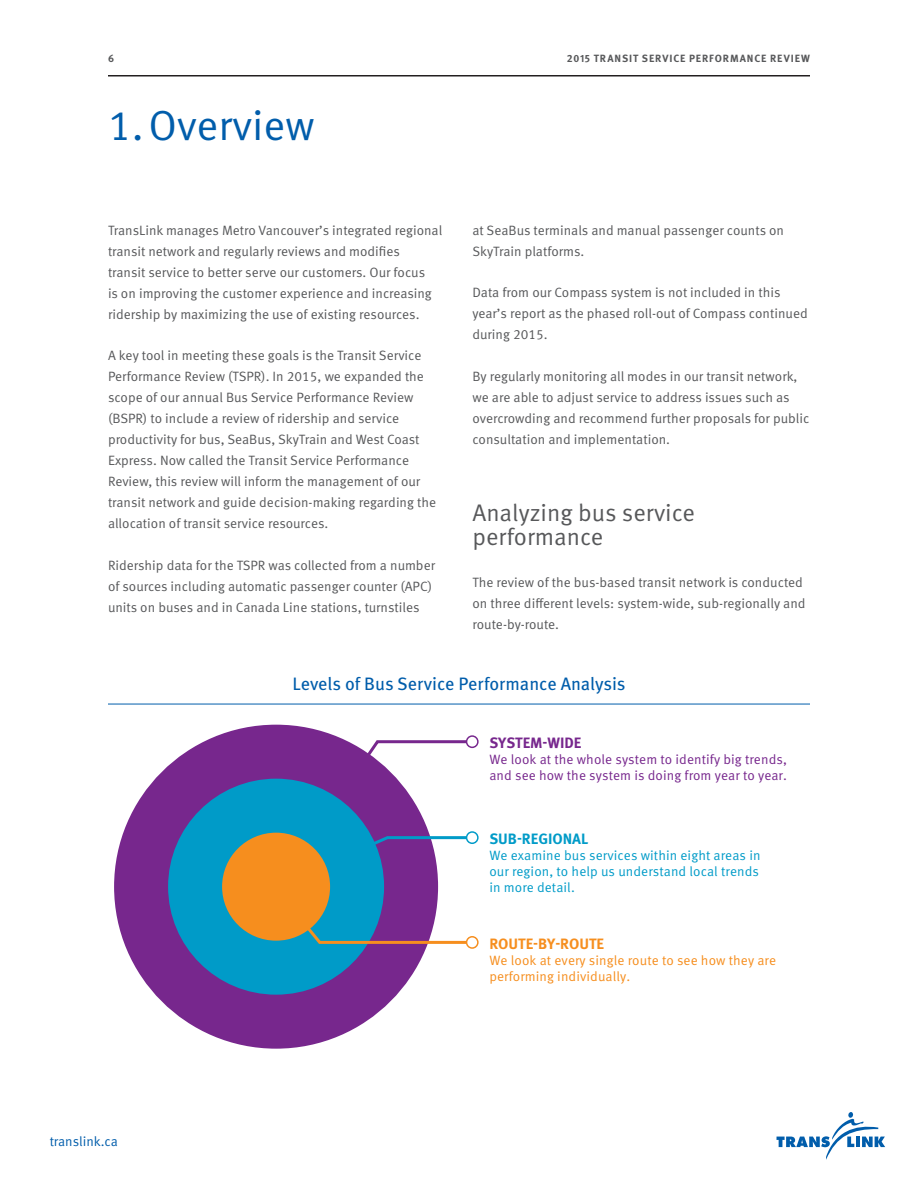
<style>
.page{position:relative;width:918px;height:1188px;background:#fff}
.page>*{position:absolute;margin:0;border:0;box-sizing:border-box;transform-origin:0 0}
.t1{font:42px "Meta OT Norm";color:#015dab}
.t2{font:24px/24px "Meta OT Norm";color:#57585a}
.t3{font:18px "Meta OT";letter-spacing:-.005em;color:#015dab}
.t4{font:700 15px "Meta OT";letter-spacing:-.005em;color:#f68e1e}
.t5{font:700 15px "Meta OT";letter-spacing:-.005em;color:#009bc8}
.t6{font:700 15px "Meta OT";letter-spacing:-.005em;color:#77278d}
.t7{font:13.5px/21px "Meta OT Norm";color:#57585a}
.t8{font:13.5px/16.2px "Meta OT Norm";letter-spacing:.005em;color:#009bc8;text-align:justify}
.t9{font:13.5px/16.2px "Meta OT Norm";letter-spacing:.005em;color:#77278d}
.t10{font:13.5px/16.2px "Meta OT Norm";letter-spacing:.005em;color:#f68e1e}
.t11{font:13.5px "Meta OT Norm";letter-spacing:-.005em;color:#015dab}
.t12{font:700 10.5px "Meta OT";letter-spacing:.085em;color:#57585a}
</style>
<div class="page">
<hr style="left:108px;top:75px;width:702px;height:1px;background:#231f20">
<svg style="left:777px;top:1112px;width:108px;height:48px"></svg>
<hr style="left:856px;top:1137px;width:4px;height:10px;background:#015dab">
<hr style="left:108px;top:704px;width:702px;height:1px;background:#015dab">
<div style="left:114px;top:725px;width:324px;height:324px;background:#77278d;border-radius:50%"></div>
<div style="left:168px;top:779px;width:216px;height:216px;background:#009bc8;border-radius:50%"></div>
<div style="left:222px;top:833px;width:108px;height:108px;background:#f68e1e;border-radius:50%"></div>
<svg style="left:343px;top:735px;width:136px;height:55px"></svg>
<svg style="left:368px;top:831px;width:111px;height:30px"></svg>
<svg style="left:297px;top:915px;width:182px;height:34px"></svg>
<p class="t12" style="left:108px;top:52px;width:8px">6</p>
<p class="t12" style="left:567px;top:52px;width:245px">2015 TRANSIT SERVICE PERFORMANCE REVIEW</p>
<h1 class="t1" style="left:108px;top:100px;width:208px">1. Overview</h1>
<p class="t7" style="left:108px;top:220px;width:336px">TransLink manages Metro Vancouver’s integrated regional transit network and regularly reviews and modifies<br>transit service to better serve our customers. Our focus<br>is on improving the customer experience and increasing ridership by maximizing the use of existing resources.</p>
<p class="t7" style="left:108px;top:345px;width:330px">A key tool in meeting these goals is the Transit Service Performance Review (TSPR). In 2015, we expanded the scope of our annual Bus Service Performance Review (BSPR) to include a review of ridership and service productivity for bus, SeaBus, SkyTrain and West Coast Express. Now called the Transit Service Performance Review, this review will inform the management of our transit network and guide decision-making regarding the allocation of transit service resources.</p>
<p class="t7" style="left:108px;top:554px;width:329px">Ridership data for the TSPR was collected from a number of sources including automatic passenger counter (APC) units on buses and in Canada Line stations, turnstiles</p>
<p class="t7" style="left:472px;top:220px;width:313px">at SeaBus terminals and manual passenger counts on<br>SkyTrain platforms.</p>
<p class="t7" style="left:472px;top:282px;width:337px">Data from our Compass system is not included in this year’s report as the phased roll-out of Compass continued during 2015.</p>
<p class="t7" style="left:472px;top:366px;width:338px">By regularly monitoring all modes in our transit network, we are able to adjust service to address issues such as overcrowding and recommend further proposals for public consultation and implementation.</p>
<h2 class="t2" style="left:472px;top:501px;width:224px">Analyzing bus service performance</h2>
<p class="t7" style="left:472px;top:572px;width:335px">The review of the bus-based transit network is conducted on three different levels: system-wide, sub-regionally and route-by-route.</p>
<h3 class="t3" style="left:293px;top:673px;width:335px">Levels of Bus Service Performance Analysis</h3>
<p class="t6" style="left:489px;top:733px;width:94px">SYSTEM-WIDE</p>
<p class="t9" style="left:489px;top:751px;width:299px">We look at the whole system to identify big trends, and see how the system is doing from year to year.</p>
<p class="t5" style="left:489px;top:829px;width:100px">SUB-REGIONAL</p>
<p class="t8" style="left:489px;top:847px;width:273px">We examine bus services within eight areas in our region, to help us understand local trends in more detail.</p>
<p class="t11" style="left:50px;top:1133px;width:70px">translink.ca</p>
<p class="t4" style="left:489px;top:934px;width:116px">ROUTE-BY-ROUTE</p>
<p class="t10" style="left:489px;top:952px;width:288px">We look at every single route to see how they are performing individually.</p>
</div>
